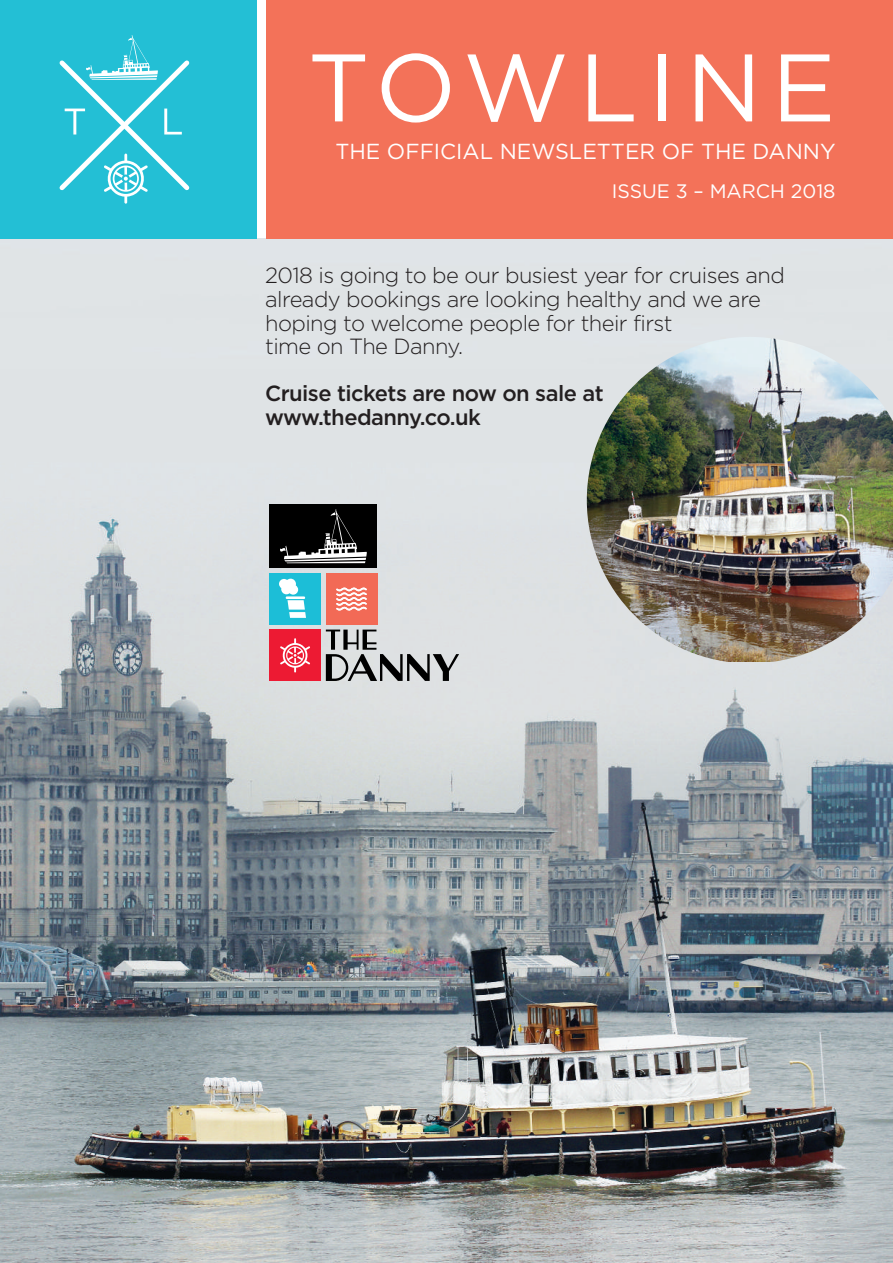
<style>
.page{position:relative;width:893px;height:1263px;background:#fff}
.page>*{position:absolute;margin:0;border:0;box-sizing:border-box;transform-origin:0 0}
.t1{font:95.7px "Gotham";letter-spacing:.105em;color:#fff}
.t2{font:300 21.9px/23.5px "Gotham";letter-spacing:-.025em;color:#231f20}
.t3{font:500 21.9px/23.5px "Gotham";letter-spacing:-.025em;color:#231f20}
.t4{font:21.75px "Gotham";color:#fff}
.t5{font:19.5px "Gotham";color:#fff}
</style>
<div class="page">
<img style="left:0;top:238px;width:893px;height:1025px">
<img style="left:587px;top:337px;width:306px;height:324px">
<div style="left:266px;top:0;width:627px;height:238px;background:#f37259"></div>
<div style="left:0;top:0;width:257px;height:238px;background:#23bfd5"></div>
<svg style="left:60px;top:35px;width:130px;height:169px"></svg>
<div style="left:269px;top:573px;width:52px;height:52px;background:#1cbed7"></div>
<svg style="left:279px;top:579px;width:27px;height:39px"></svg>
<div style="left:269px;top:504px;width:108px;height:64px;background:#000"></div>
<svg style="left:280px;top:509px;width:87px;height:54px"></svg>
<div style="left:326px;top:573px;width:51px;height:52px;background:#f26a56"></div>
<svg style="left:336px;top:587px;width:31px;height:24px"></svg>
<div style="left:269px;top:630px;width:52px;height:51px;background:#ed1a33"></div>
<svg style="left:280px;top:638px;width:30px;height:34px"></svg>
<svg style="left:326px;top:629px;width:133px;height:52px;background:#a5a8a9"></svg>
<h1 class="t1" style="left:308px;top:54px;width:529px">TOWLINE</h1>
<p class="t4" style="left:335px;top:143px;width:502px">THE OFFICIAL NEWSLETTER OF THE DANNY</p>
<p class="t5" style="left:612px;top:184px;width:225px">ISSUE 3 – MARCH 2018</p>
<p class="t2" style="left:265px;top:266px;width:521px">2018 is going to be our busiest year for cruises and already bookings are looking healthy and we are hoping to welcome people for their first<br>time on The Danny.</p>
<p class="t3" style="left:265px;top:384px;width:340px">Cruise tickets are now on sale at www.thedanny.co.uk</p>
</div>
